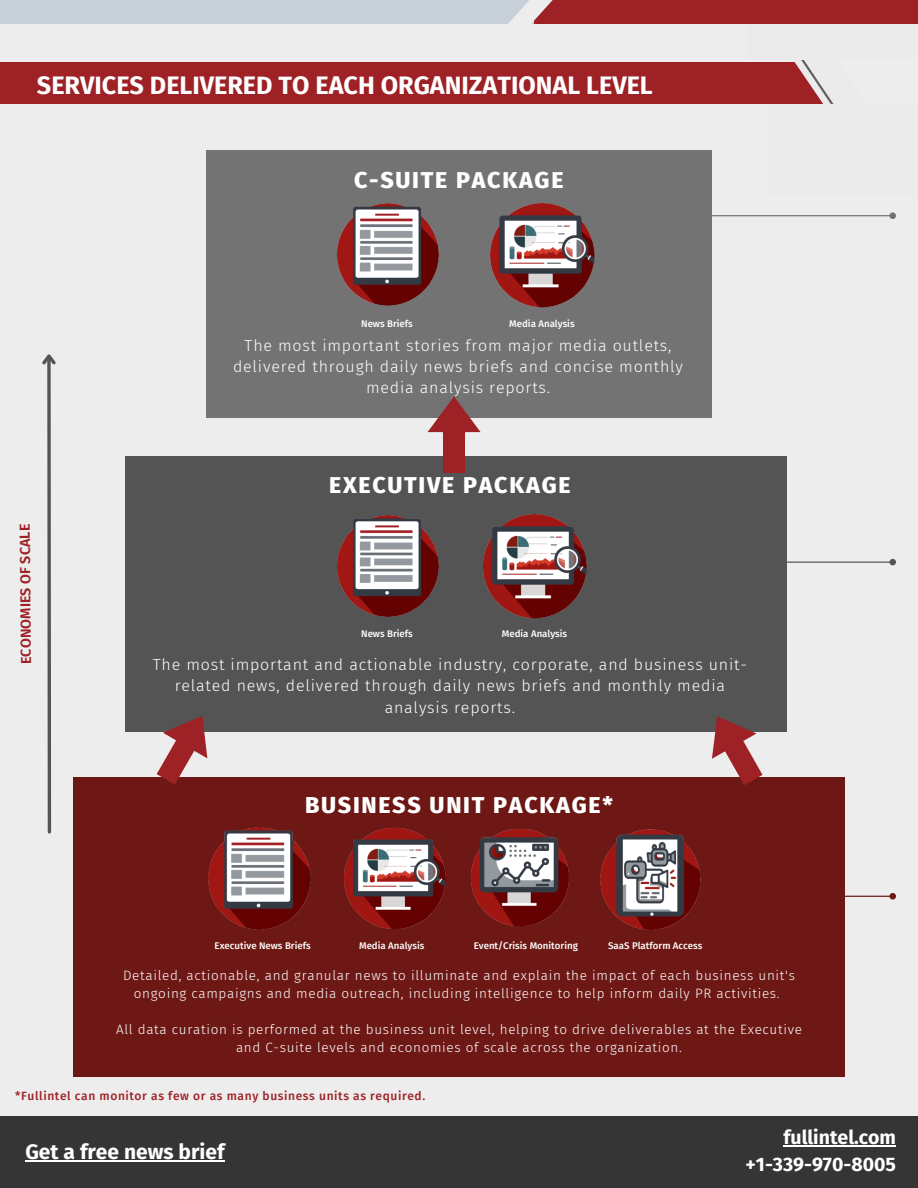
<style>
.page{position:relative;width:918px;height:1188px;background:#ededed}
.page>*{position:absolute;margin:0;border:0;box-sizing:border-box;transform-origin:0 0}
.t1{font:700 25.2px "Fira Sans";color:#fff}
.t2{font:800 23.1px "Fira Sans";letter-spacing:.075em;color:#fff}
.t3{font:700 21px "Fira Sans";color:#fff}
.t4{font:700 19.5px "Fira Sans";color:#fff}
.t5{font:300 16.05px/21.3px "Fira Sans";letter-spacing:.05em;color:#fff;text-align:center}
.t6{font:600 14.4px "Fira Sans";color:#9e2125}
.t7{font:300 13.5px/18px "Fira Sans";letter-spacing:.05em;color:#fff;text-align:center}
.t8{font:500 12px "Fira Sans";letter-spacing:.05em;color:#9e2125}
.t9{font:500 9.75px "Fira Sans";color:#fff}
</style>
<div class="page">
<div style="left:889px;top:212px;width:7px;height:7px;background:#737373;border-radius:3px"></div>
<div style="left:889px;top:559px;width:7px;height:6px;background:#545454;border-radius:3px"></div>
<div style="left:0;top:63px;width:825px;height:41px;background:#9e2125"></div>
<svg style="left:769px;top:60px;width:65px;height:44px"></svg>
<div style="left:0;top:0;width:535px;height:24px;background:#c7d0d8"></div>
<div style="left:0;top:1117px;width:918px;height:71px;background:#353535"></div>
<div style="left:535px;top:0;width:383px;height:24px;background:#9e2125"></div>
<svg style="left:508px;top:0;width:45px;height:24px"></svg>
<svg style="left:47px;top:368px;width:4px;height:464px;background:#6c6c6c"></svg>
<svg style="left:42px;top:354px;width:14px;height:14px"></svg>
<div style="left:73px;top:777px;width:772px;height:300px;background:#6d1814"></div>
<div style="left:207px;top:150px;width:505px;height:268px;background:#737373"></div>
<div style="left:125px;top:456px;width:661px;height:276px;background:#545454"></div>
<img style="left:490px;top:203px;width:105px;height:105px">
<img style="left:337px;top:203px;width:102px;height:103px">
<img style="left:337px;top:515px;width:102px;height:102px">
<img style="left:482px;top:514px;width:105px;height:105px">
<img style="left:208px;top:827px;width:103px;height:103px">
<div style="left:889px;top:893px;width:7px;height:7px;background:#6d1814;border-radius:3px"></div>
<img style="left:344px;top:827px;width:102px;height:103px">
<img style="left:600px;top:829px;width:101px;height:101px">
<img style="left:471px;top:828px;width:98px;height:99px">
<svg style="left:157px;top:716px;width:51px;height:69px"></svg>
<hr style="left:784px;top:1146px;width:112px;height:1px;background:#fff">
<hr style="left:25px;top:1160px;width:200px;height:1px;background:#fff">
<svg style="left:428px;top:397px;width:53px;height:35px"></svg>
<div style="left:443px;top:426px;width:22px;height:46px;background:#9e2125"></div>
<svg style="left:712px;top:716px;width:51px;height:69px"></svg>
<p class="t1" style="left:37px;top:71px;width:617px">SERVICES DELIVERED TO EACH ORGANIZATIONAL LEVEL</p>
<p class="t2" style="left:354px;top:166px;width:211px">C-SUITE PACKAGE</p>
<p class="t9" style="left:361px;top:318px;width:53px">News Briefs</p>
<p class="t9" style="left:509px;top:318px;width:67px">Media Analysis</p>
<p class="t5" style="left:233px;top:335px;width:452px">The most important stories from major media outlets, delivered through daily news briefs and concise monthly media analysis reports.</p>
<p class="t6" style="left:18px;top:664px;width:142px;rotate:-91deg">ECONOMIES OF SCALE</p>
<p class="t2" style="left:329px;top:471px;width:243px">EXECUTIVE PACKAGE</p>
<p class="t9" style="left:361px;top:628px;width:53px">News Briefs</p>
<p class="t9" style="left:502px;top:628px;width:67px">Media Analysis</p>
<p class="t5" style="left:153px;top:654px;width:596px">The most important and actionable industry, corporate, and business unit&shy;related news, delivered through daily news briefs and monthly media analysis reports.</p>
<p class="t2" style="left:305px;top:791px;width:309px">BUSINESS UNIT PACKAGE*</p>
<p class="t9" style="left:215px;top:940px;width:98px">Executive News Briefs</p>
<p class="t9" style="left:359px;top:940px;width:67px">Media Analysis</p>
<p class="t9" style="left:474px;top:940px;width:106px">Event/Crisis Monitoring</p>
<p class="t9" style="left:608px;top:940px;width:96px">SaaS Platform Access</p>
<p class="t7" style="left:123px;top:966px;width:673px">Detailed, actionable, and granular news to illuminate and explain the impact of each business unit's ongoing campaigns and media outreach, including intelligence to help inform daily PR activities.</p>
<p class="t7" style="left:116px;top:1020px;width:687px">All data curation is performed at the business unit level, helping to drive deliverables at the Executive and C-suite levels and economies of scale across the organization.</p>
<p class="t8" style="left:15px;top:1089px;width:412px">*Fullintel can monitor as few or as many business units as required.</p>
<p class="t3" style="left:25px;top:1139px;width:201px">Get a free news brief</p>
<p class="t4" style="left:784px;top:1126px;width:114px">fullintel.com</p>
<p class="t4" style="left:746px;top:1153px;width:152px">+1-339-970-8005</p>
</div>
